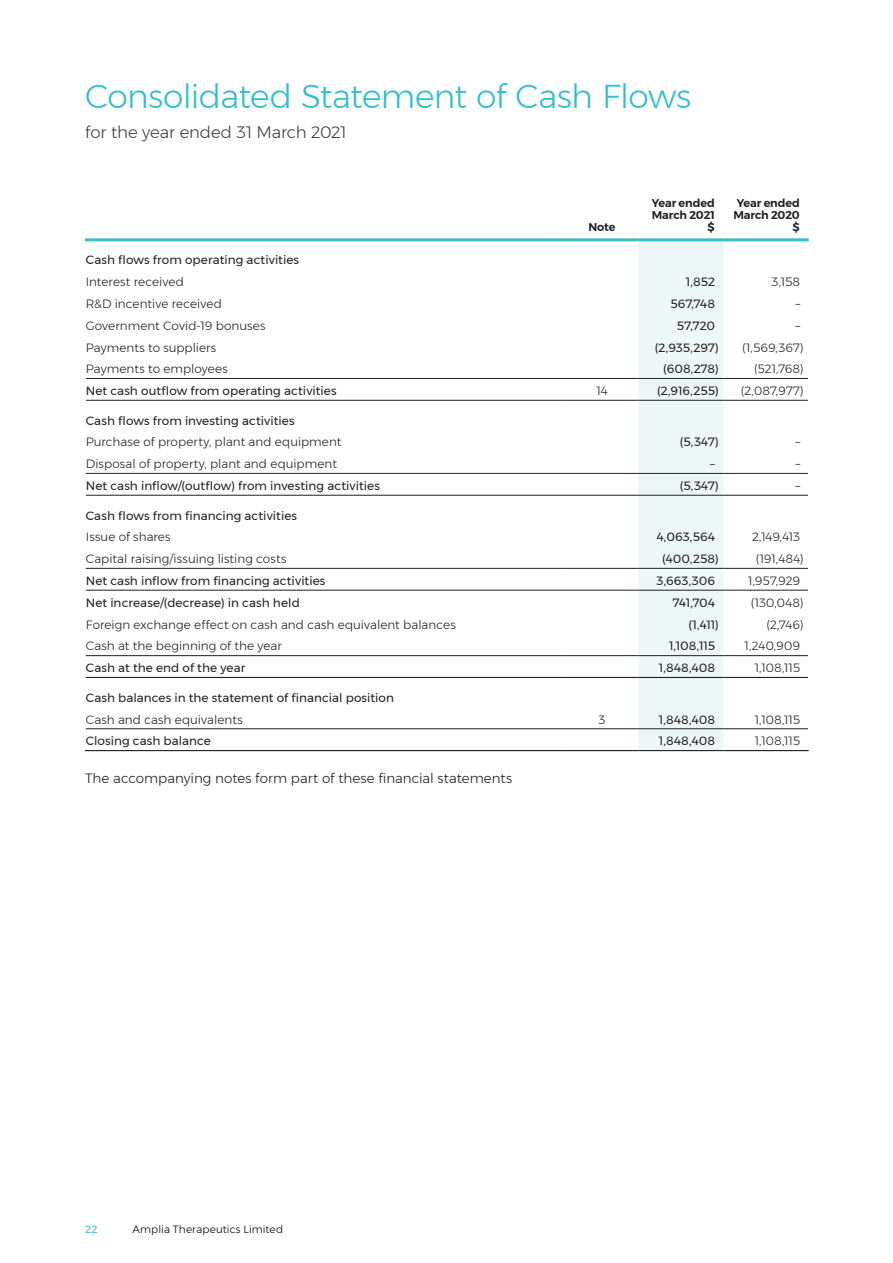
<style>
.page{position:relative;width:893px;height:1263px;background:#fff}
.page>*{position:absolute;margin:0;border:0;box-sizing:border-box;transform-origin:0 0}
.t1{font:300 33px "Montserrat";letter-spacing:-.02em;color:#33c0c9}
.t2{font:300 16.5px "Montserrat";letter-spacing:-.01em;color:#424142}
.t3{font:300 13.5px "Montserrat";color:#231f20}
.t4{font:12px "Montserrat";letter-spacing:.005em;color:#231f20}
.t5{font:300 12px "Montserrat";letter-spacing:.005em;color:#231f20}
.t6{font:600 11.25px/12px "Montserrat";letter-spacing:-.01em;color:#231f20;text-align:right}
.t7{font:300 10.5px "Montserrat";letter-spacing:.01em;color:#040503}
.t8{font:10.5px "Montserrat";color:#33c0c9}
</style>
<div class="page">
<div style="left:638px;top:241px;width:85px;height:509px;background:#ecf7f8"></div>
<hr style="left:566px;top:238px;width:72px;height:3px;background:#33c0c9">
<hr style="left:638px;top:238px;width:85px;height:3px;background:#33c0c9">
<hr style="left:723px;top:238px;width:86px;height:3px;background:#33c0c9">
<hr style="left:85px;top:238px;width:481px;height:3px;background:#33c0c9">
<hr style="left:86px;top:378px;width:480px;height:1px;background:#231f20">
<hr style="left:566px;top:378px;width:72px;height:1px;background:#231f20">
<hr style="left:638px;top:378px;width:85px;height:1px;background:#231f20">
<hr style="left:723px;top:378px;width:85px;height:1px;background:#231f20">
<hr style="left:86px;top:400px;width:480px;height:1px;background:#231f20">
<hr style="left:566px;top:400px;width:72px;height:1px;background:#231f20">
<hr style="left:638px;top:400px;width:85px;height:1px;background:#231f20">
<hr style="left:723px;top:400px;width:85px;height:1px;background:#231f20">
<hr style="left:86px;top:473px;width:480px;height:1px;background:#231f20">
<hr style="left:566px;top:473px;width:72px;height:1px;background:#231f20">
<hr style="left:638px;top:473px;width:85px;height:1px;background:#231f20">
<hr style="left:723px;top:473px;width:85px;height:1px;background:#231f20">
<hr style="left:86px;top:495px;width:480px;height:1px;background:#231f20">
<hr style="left:566px;top:495px;width:72px;height:1px;background:#231f20">
<hr style="left:638px;top:495px;width:85px;height:1px;background:#231f20">
<hr style="left:723px;top:495px;width:85px;height:1px;background:#231f20">
<hr style="left:86px;top:568px;width:480px;height:1px;background:#231f20">
<hr style="left:566px;top:568px;width:72px;height:1px;background:#231f20">
<hr style="left:638px;top:568px;width:85px;height:1px;background:#231f20">
<hr style="left:723px;top:568px;width:85px;height:1px;background:#231f20">
<hr style="left:86px;top:590px;width:480px;height:1px;background:#231f20">
<hr style="left:566px;top:590px;width:72px;height:1px;background:#231f20">
<hr style="left:638px;top:590px;width:85px;height:1px;background:#231f20">
<hr style="left:723px;top:590px;width:85px;height:1px;background:#231f20">
<hr style="left:86px;top:655px;width:480px;height:1px;background:#231f20">
<hr style="left:566px;top:655px;width:72px;height:1px;background:#231f20">
<hr style="left:638px;top:655px;width:85px;height:1px;background:#231f20">
<hr style="left:723px;top:655px;width:85px;height:1px;background:#231f20">
<hr style="left:86px;top:677px;width:480px;height:1px;background:#231f20">
<hr style="left:566px;top:677px;width:72px;height:1px;background:#231f20">
<hr style="left:638px;top:677px;width:85px;height:1px;background:#231f20">
<hr style="left:723px;top:677px;width:85px;height:1px;background:#231f20">
<hr style="left:86px;top:728px;width:480px;height:1px;background:#231f20">
<hr style="left:566px;top:728px;width:72px;height:1px;background:#231f20">
<hr style="left:638px;top:728px;width:85px;height:1px;background:#231f20">
<hr style="left:723px;top:728px;width:85px;height:1px;background:#231f20">
<hr style="left:85px;top:750px;width:481px;height:1px;background:#231f20">
<hr style="left:566px;top:750px;width:72px;height:1px;background:#231f20">
<hr style="left:638px;top:750px;width:85px;height:1px;background:#231f20">
<hr style="left:723px;top:750px;width:86px;height:1px;background:#231f20">
<h1 class="t1" style="left:85px;top:72px;width:608px">Consolidated Statement of Cash Flows</h1>
<h2 class="t2" style="left:85px;top:120px;width:263px">for the year ended 31 March 2021</h2>
<p class="t6" style="left:588px;top:221px;width:29px">Note</p>
<p class="t6" style="left:652px;top:197px;width:65px">Year ended<br>March 2021 $</p>
<p class="t6" style="left:733px;top:197px;width:68px">Year ended<br>March 2020 $</p>
<p class="t4" style="left:86px;top:251px;width:215px">Cash flows from operating activities</p>
<p class="t5" style="left:86px;top:273px;width:100px">Interest received</p>
<p class="t4" style="left:686px;top:273px;width:31px">1,852</p>
<p class="t5" style="left:772px;top:273px;width:30px">3,158</p>
<p class="t5" style="left:86px;top:295px;width:138px">R&amp;D incentive received</p>
<p class="t4" style="left:670px;top:294px;width:46px">567,748</p>
<p class="t5" style="left:795px;top:295px;width:6px">–</p>
<p class="t5" style="left:86px;top:316px;width:181px">Government Covid-19 bonuses</p>
<p class="t4" style="left:677px;top:316px;width:40px">57,720</p>
<p class="t5" style="left:795px;top:316px;width:6px">–</p>
<p class="t5" style="left:86px;top:338px;width:132px">Payments to suppliers</p>
<p class="t4" style="left:655px;top:338px;width:65px">(2,935,297)</p>
<p class="t5" style="left:742px;top:338px;width:63px">(1,569,367)</p>
<p class="t5" style="left:86px;top:360px;width:144px">Payments to employees</p>
<p class="t4" style="left:663px;top:360px;width:57px">(608,278)</p>
<p class="t5" style="left:754px;top:360px;width:51px">(521,768)</p>
<p class="t4" style="left:86px;top:382px;width:252px">Net cash outflow from operating activities</p>
<p class="t5" style="left:596px;top:382px;width:13px">14</p>
<p class="t4" style="left:657px;top:382px;width:63px">(2,916,255)</p>
<p class="t5" style="left:741px;top:382px;width:64px">(2,087,977)</p>
<p class="t4" style="left:86px;top:411px;width:210px">Cash flows from investing activities</p>
<p class="t5" style="left:86px;top:433px;width:257px">Purchase of property, plant and equipment</p>
<p class="t4" style="left:680px;top:433px;width:40px">(5,347)</p>
<p class="t5" style="left:795px;top:433px;width:6px">–</p>
<p class="t5" style="left:86px;top:455px;width:253px">Disposal of property, plant and equipment</p>
<p class="t4" style="left:710px;top:455px;width:6px">–</p>
<p class="t5" style="left:795px;top:455px;width:6px">–</p>
<p class="t4" style="left:86px;top:477px;width:296px">Net cash inflow/(outflow) from investing activities</p>
<p class="t4" style="left:680px;top:477px;width:40px">(5,347)</p>
<p class="t5" style="left:795px;top:477px;width:6px">–</p>
<p class="t4" style="left:86px;top:506px;width:213px">Cash flows from financing activities</p>
<p class="t5" style="left:86px;top:528px;width:86px">Issue of shares</p>
<p class="t4" style="left:657px;top:528px;width:60px">4,063,564</p>
<p class="t5" style="left:752px;top:528px;width:49px">2,149,413</p>
<p class="t5" style="left:86px;top:550px;width:202px">Capital raising/issuing listing costs</p>
<p class="t4" style="left:662px;top:550px;width:58px">(400,258)</p>
<p class="t5" style="left:756px;top:550px;width:49px">(191,484)</p>
<p class="t4" style="left:86px;top:572px;width:241px">Net cash inflow from financing activities</p>
<p class="t4" style="left:657px;top:572px;width:60px">3,663,306</p>
<p class="t5" style="left:748px;top:572px;width:53px">1,957,929</p>
<p class="t4" style="left:86px;top:593px;width:216px">Net increase/(decrease) in cash held</p>
<p class="t4" style="left:673px;top:593px;width:44px">741,704</p>
<p class="t5" style="left:751px;top:593px;width:54px">(130,048)</p>
<p class="t5" style="left:86px;top:615px;width:371px">Foreign exchange effect on cash and cash equivalent balances</p>
<p class="t4" style="left:688px;top:615px;width:32px">(1,411)</p>
<p class="t5" style="left:766px;top:615px;width:39px">(2,746)</p>
<p class="t5" style="left:86px;top:637px;width:198px">Cash at the beginning of the year</p>
<p class="t4" style="left:669px;top:637px;width:48px">1,108,115</p>
<p class="t5" style="left:744px;top:637px;width:57px">1,240,909</p>
<p class="t4" style="left:86px;top:659px;width:161px">Cash at the end of the year</p>
<p class="t4" style="left:659px;top:659px;width:58px">1,848,408</p>
<p class="t5" style="left:755px;top:659px;width:47px">1,108,115</p>
<p class="t4" style="left:86px;top:688px;width:310px">Cash balances in the statement of financial position</p>
<p class="t5" style="left:86px;top:710px;width:158px">Cash and cash equivalents</p>
<p class="t5" style="left:599px;top:710px;width:8px">3</p>
<p class="t4" style="left:659px;top:710px;width:58px">1,848,408</p>
<p class="t5" style="left:755px;top:710px;width:47px">1,108,115</p>
<p class="t4" style="left:86px;top:732px;width:127px">Closing cash balance</p>
<p class="t4" style="left:659px;top:732px;width:58px">1,848,408</p>
<p class="t5" style="left:755px;top:732px;width:47px">1,108,115</p>
<p class="t3" style="left:85px;top:768px;width:429px">The accompanying notes form part of these financial statements</p>
<p class="t8" style="left:85px;top:1221px;width:14px">22</p>
<p class="t7" style="left:133px;top:1221px;width:152px">Amplia Therapeutics Limited</p>
</div>
